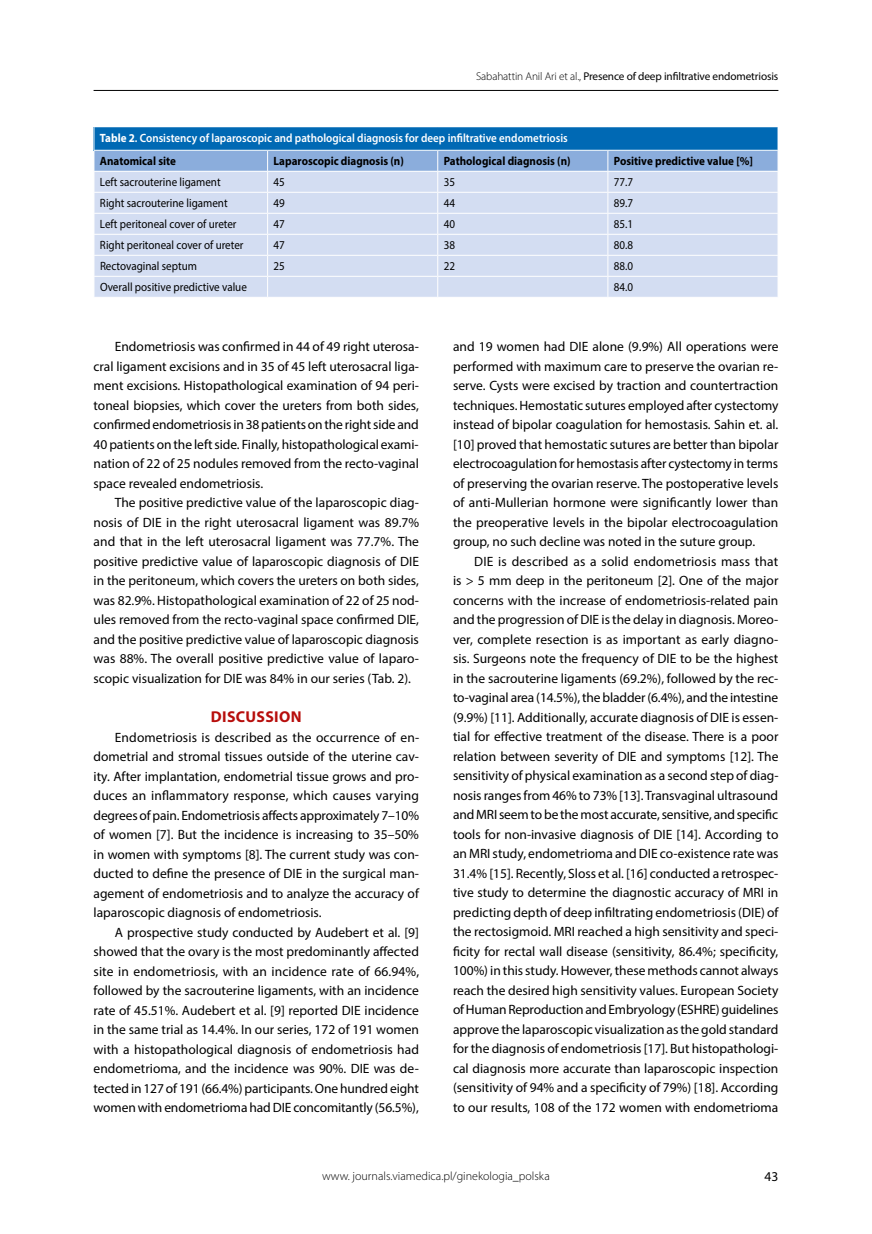
<style>
.page{position:relative;width:872px;height:1234px;background:#fff}
.page>*{position:absolute;margin:0;border:0;box-sizing:border-box;transform-origin:0 0}
.t1{font:700 15.75px "Myriad Pro";letter-spacing:.02em;color:#b70e0c}
.t2{font:13.5px/19.5px "Myriad Pro";color:#000;text-align:justify}
.t3{font:12px "Myriad Pro";color:#000;scale:.92 1}
.t4{font:600 12px/23.5px "Myriad Pro";color:#fff;scale:.92 1}
.t5{font:700 12px "Myriad Pro";color:#000;scale:.92 1}
.t6{font:300 12px "Myriad Pro";color:#000}
.t7{font:11.25px "Myriad Pro";letter-spacing:-.01em;color:#000}
.s1{font-weight:300}
.s2{font-weight:700}
.s3{font-weight:700;color:#000}
</style>
<div class="page">
<hr style="left:94px;top:90px;width:684px;height:1px;background:#000">
<svg style="left:94px;top:127px;width:684px;height:170px;background:#b0c9e7"></svg>
<p class="t7" style="left:476px;top:70px;width:304px"><span class="s1">Sabahattin Anil Ari et al.,</span> Presence of deep infiltrative endometriosis</p>
<p class="t4" style="left:100px;top:126px;width:510px"><span class="s2">Table 2</span>. Consistency of laparoscopic and pathological diagnosis for deep infiltrative endometriosis<br><span class="s3">Anatomical site</span></p>
<p class="t5" style="left:273px;top:153px;width:143px">Laparoscopic diagnosis (n)</p>
<p class="t5" style="left:444px;top:153px;width:139px">Pathological diagnosis (n)</p>
<p class="t5" style="left:614px;top:153px;width:153px">Positive predictive value [%]</p>
<p class="t3" style="left:100px;top:175px;width:133px">Left sacrouterine ligament</p>
<p class="t3" style="left:274px;top:175px;width:14px">45</p>
<p class="t3" style="left:444px;top:175px;width:14px">35</p>
<p class="t3" style="left:614px;top:175px;width:22px">77.7</p>
<p class="t3" style="left:100px;top:196px;width:140px">Right sacrouterine ligament</p>
<p class="t3" style="left:274px;top:196px;width:14px">49</p>
<p class="t3" style="left:444px;top:196px;width:14px">44</p>
<p class="t3" style="left:614px;top:196px;width:22px">89.7</p>
<p class="t3" style="left:100px;top:217px;width:150px">Left peritoneal cover of ureter</p>
<p class="t3" style="left:274px;top:217px;width:14px">47</p>
<p class="t3" style="left:444px;top:217px;width:14px">40</p>
<p class="t3" style="left:614px;top:217px;width:22px">85.1</p>
<p class="t3" style="left:100px;top:238px;width:157px">Right peritoneal cover of ureter</p>
<p class="t3" style="left:274px;top:238px;width:14px">47</p>
<p class="t3" style="left:444px;top:238px;width:14px">38</p>
<p class="t3" style="left:614px;top:238px;width:22px">80.8</p>
<p class="t3" style="left:100px;top:259px;width:107px">Rectovaginal septum</p>
<p class="t3" style="left:274px;top:259px;width:14px">25</p>
<p class="t3" style="left:444px;top:259px;width:14px">22</p>
<p class="t3" style="left:614px;top:259px;width:22px">88.0</p>
<p class="t3" style="left:100px;top:280px;width:161px">Overall positive predictive value</p>
<p class="t3" style="left:614px;top:280px;width:22px">84.0</p>
<p class="t2" style="left:94px;top:336px;width:327px;text-indent:21px">Endometriosis was confirmed in 44 of 49 right uterosa&shy;cral ligament excisions and in 35 of 45 left uterosacral liga&shy;ment excisions. Histopathological examination of 94 peri&shy;toneal biopsies, which cover the ureters from both sides, confirmed endometriosis in 38 patients on the right side and 40 patients on the left side. Finally, histopathological exami&shy;nation of 22 of 25 nodules removed from the recto-vaginal space revealed endometriosis.</p>
<p class="t2" style="left:94px;top:492px;width:327px;text-indent:21px">The positive predictive value of the laparoscopic diag&shy;nosis of DIE in the right uterosacral ligament was 89.7% and that in the left uterosacral ligament was 77.7%. The positive predictive value of laparoscopic diagnosis of DIE in the peritoneum, which covers the ureters on both sides, was 82.9%. Histopathological examination of 22 of 25 nod&shy;ules removed from the recto-vaginal space confirmed DIE, and the positive predictive value of laparoscopic diagnosis was 88%. The overall positive predictive value of laparo&shy;scopic visualization for DIE was 84% in our series (Tab. 2).</p>
<p class="t1" style="left:211px;top:706px;width:92px">DISCUSSION</p>
<p class="t2" style="left:94px;top:726px;width:327px;text-indent:21px">Endometriosis is described as the occurrence of en&shy;dometrial and stromal tissues outside of the uterine cav&shy;ity. After implantation, endometrial tissue grows and pro&shy;duces an inflammatory response, which causes varying degrees of pain. Endometriosis affects approximately 7–10% of women [7]. But the incidence is increasing to 35–50% in women with symptoms [8]. The current study was con&shy;ducted to define the presence of DIE in the surgical man&shy;agement of endometriosis and to analyze the accuracy of laparoscopic diagnosis of endometriosis.</p>
<p class="t2" style="left:94px;top:921px;width:327px;text-indent:21px">A prospective study conducted by Audebert et al. [9] showed that the ovary is the most predominantly affected site in endometriosis, with an incidence rate of 66.94%, followed by the sacrouterine ligaments, with an incidence rate of 45.51%. Audebert et al. [9] reported DIE incidence in the same trial as 14.4%. In our series, 172 of 191 women with a histopathological diagnosis of endometriosis had endometrioma, and the incidence was 90%. DIE was de&shy;tected in 127 of 191 (66.4%) participants. One hundred eight women with endometrioma had DIE concomitantly (56.5%),</p>
<p class="t2" style="left:453px;top:336px;width:327px">and 19 women had DIE alone (9.9%) All operations were performed with maximum care to preserve the ovarian re&shy;serve. Cysts were excised by traction and countertraction techniques. Hemostatic sutures employed after cystectomy instead of bipolar coagulation for hemostasis. Sahin et. al. [10] proved that hemostatic sutures are better than bipolar electrocoagulation for hemostasis after cystectomy in terms of preserving the ovarian reserve. The postoperative levels of anti-Mullerian hormone were significantly lower than the preoperative levels in the bipolar electrocoagulation group, no such decline was noted in the suture group.</p>
<p class="t2" style="left:453px;top:551px;width:327px;text-indent:21px">DIE is described as a solid endometriosis mass that is &gt; 5 mm deep in the peritoneum [2]. One of the major concerns with the increase of endometriosis-related pain and the progression of DIE is the delay in diagnosis. Moreo&shy;ver, complete resection is as important as early diagno&shy;sis. Surgeons note the frequency of DIE to be the highest in the sacrouterine ligaments (69.2%), followed by the rec&shy;to-vaginal area (14.5%), the bladder (6.4%), and the intestine (9.9%) [11]. Additionally, accurate diagnosis of DIE is essen&shy;tial for effective treatment of the disease. There is a poor relation between severity of DIE and symptoms [12]. The sensitivity of physical examination as a second step of diag&shy;nosis ranges from 46% to 73% [13]. Transvaginal ultrasound and MRI seem to be the most accurate, sensitive, and specific tools for non-invasive diagnosis of DIE [14]. According to an MRI study, endometrioma and DIE co-existence rate was 31.4% [15]. Recently, Sloss et al. [16] conducted a retrospec&shy;tive study to determine the diagnostic accuracy of MRI in predicting depth of deep infiltrating endometriosis (DIE) of the rectosigmoid. MRI reached a high sensitivity and speci&shy;ficity for rectal wall disease (sensitivity, 86.4%; specificity, 100%) in this study. However, these methods cannot always reach the desired high sensitivity values. European Society of Human Reproduction and Embryology (ESHRE) guidelines approve the laparoscopic visualization as the gold standard for the diagnosis of endometriosis [17]. But histopathologi&shy;cal diagnosis more accurate than laparoscopic inspection (sensitivity of 94% and a specificity of 79%) [18]. According to our results, 108 of the 172 women with endometrioma</p>
<p class="t6" style="left:322px;top:1168px;width:229px">www. journals.viamedica.pl/ginekologia_polska</p>
<p class="t2" style="left:764px;top:1166px;width:15px">43</p>
</div>
